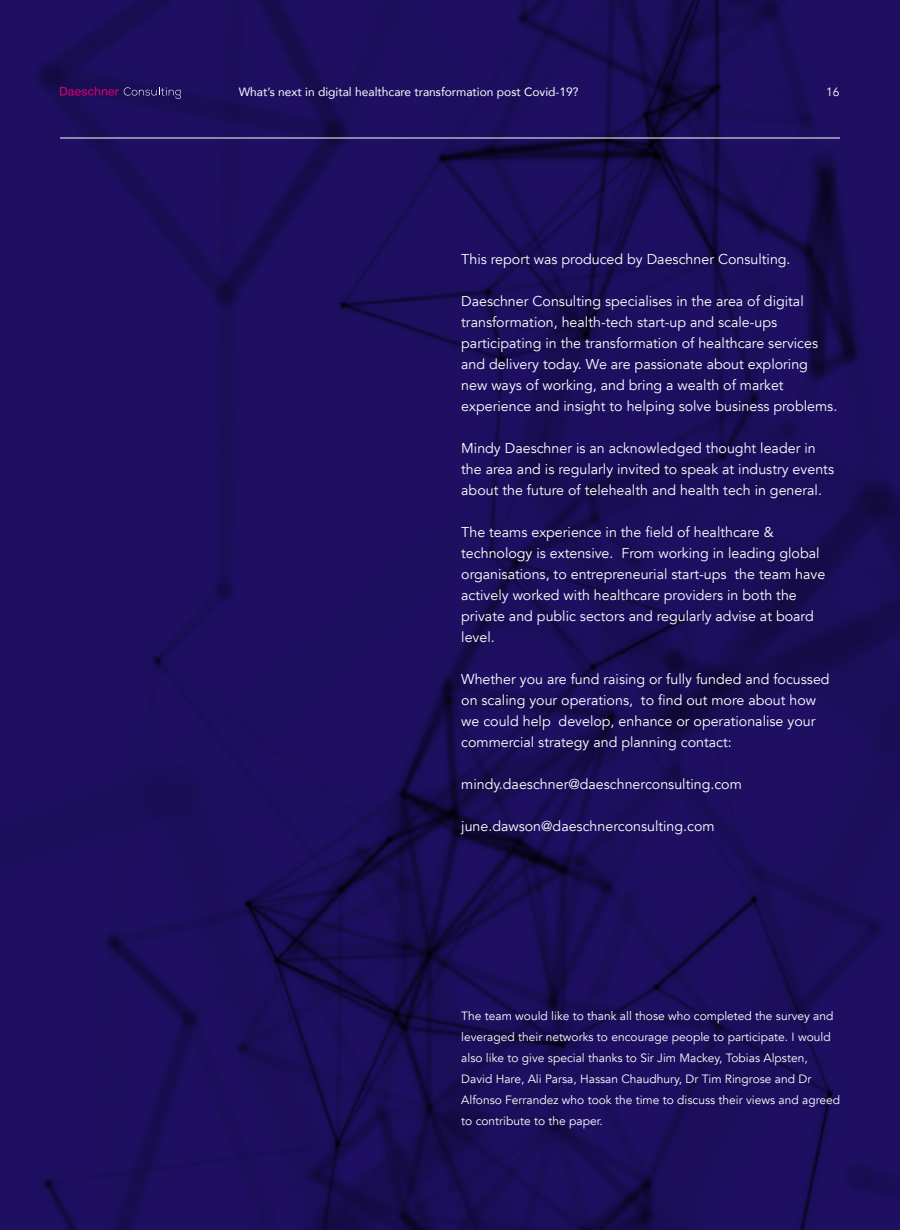
<style>
.page{position:relative;width:900px;height:1230px;background:#fff}
.page>*{position:absolute;margin:0;border:0;box-sizing:border-box;transform-origin:0 0}
.t1{font:14.25px/21px "Avenir";color:#fff}
.t2{font:12px/21px "Avenir";color:#fff}
.t3{font:12px "Avenir";color:#fff}
</style>
<div class="page">
<img style="left:0;top:0;width:900px;height:1230px">
<hr style="left:60px;top:138px;width:780px;height:1px;background:#fff">
<svg style="left:60px;top:87px;width:121px;height:12px"></svg>
<p class="t3" style="left:239px;top:82px;width:342px">What’s next in digital healthcare transformation post Covid-19?</p>
<p class="t2" style="left:826px;top:82px;width:15px">16</p>
<p class="t1" style="left:461px;top:249px;width:331px">This report was produced by Daeschner Consulting.</p>
<p class="t1" style="left:461px;top:291px;width:378px">Daeschner Consulting specialises in the area of digital transformation, health-tech start-up and scale-ups participating in the transformation of healthcare services and delivery today. We are passionate about exploring new ways of working, and bring a wealth of market experience and insight to helping solve business problems.</p>
<p class="t1" style="left:461px;top:438px;width:374px">Mindy Daeschner is an acknowledged thought leader in the area and is regularly invited to speak at industry events about the future of telehealth and health tech in general.</p>
<p class="t1" style="left:461px;top:522px;width:366px">The teams experience in the field of healthcare &amp; technology is extensive. From working in leading global organisations, to entrepreneurial start-ups the team have actively worked with healthcare providers in both the private and public sectors and regularly advise at board level.</p>
<p class="t1" style="left:461px;top:669px;width:370px">Whether you are fund raising or fully funded and focussed on scaling your operations, to find out more about how we could help develop, enhance or operationalise your commercial strategy and planning contact:</p>
<p class="t1" style="left:461px;top:774px;width:282px">mindy.daeschner@daeschnerconsulting.com</p>
<p class="t1" style="left:461px;top:816px;width:255px">june.dawson@daeschnerconsulting.com</p>
<p class="t2" style="left:461px;top:1006px;width:380px">The team would like to thank all those who completed the survey and leveraged their networks to encourage people to participate. I would also like to give special thanks to Sir Jim Mackey, Tobias Alpsten, David Hare, Ali Parsa, Hassan Chaudhury, Dr Tim Ringrose and Dr Alfonso Ferrandez who took the time to discuss their views and agreed to contribute to the paper.</p>
</div>
